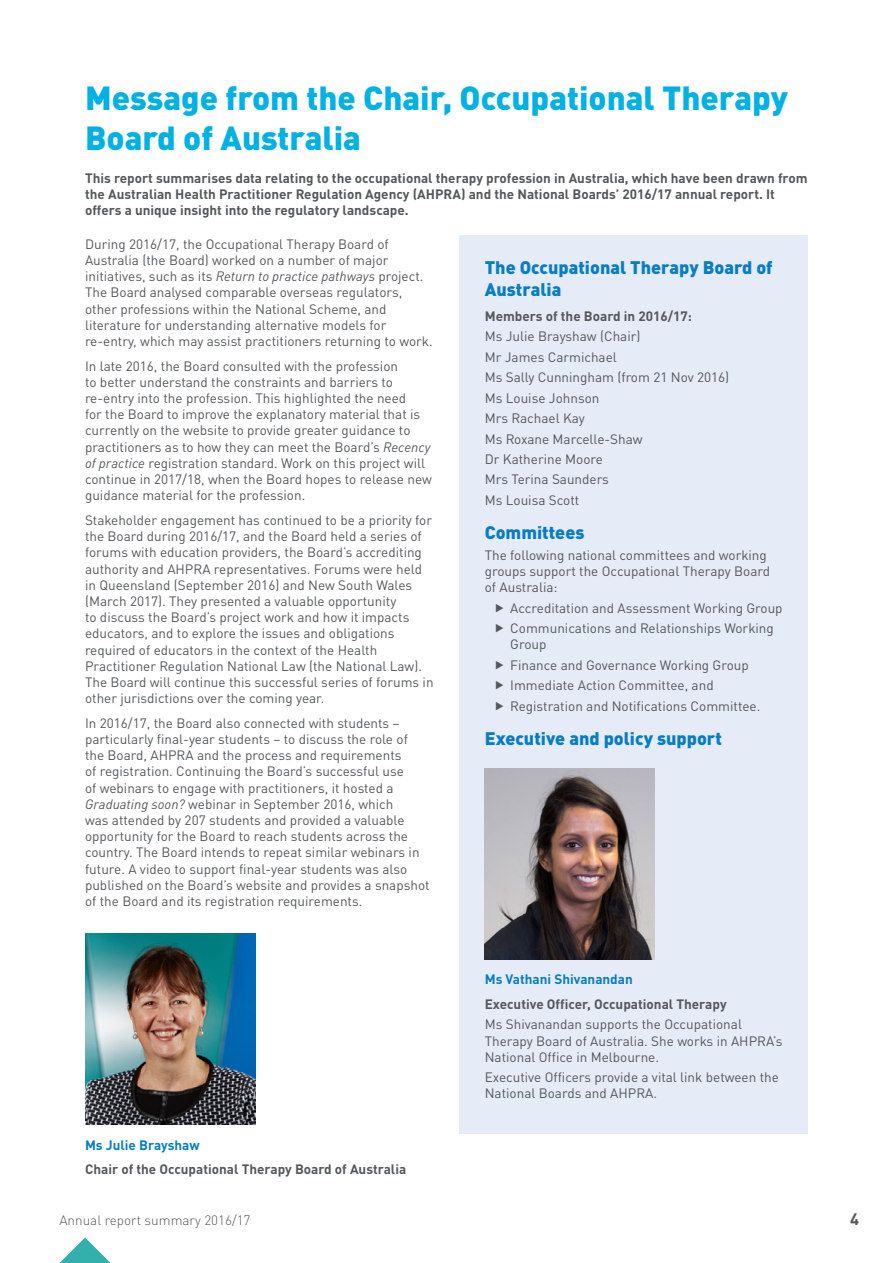
<style>
.page{position:relative;width:893px;height:1263px;background:#fff}
.page>*{position:absolute;margin:0;border:0;box-sizing:border-box;transform-origin:0 0}
.t1{font:900 33px/39.6px "DINOT";color:#00b1e3}
.t2{font:900 18px/21.6px "DINOT";color:#077dc2}
.t3{font:700 16.5px "DINOT";color:#54585b}
.t4{font:13.5px/16.2px "DINOT";color:#54585b}
.t5{font:700 13.5px/16.2px "DINOT";color:#54585b}
.t6{font:700 13.5px "DINOT";color:#077dc2}
.t7{font:300 13.5px "DINOT";color:#54585b}
.s1{font-style:italic}
</style>
<div class="page">
<svg style="left:59px;top:1237px;width:52px;height:26px"></svg>
<img style="left:85px;top:933px;width:170px;height:192px">
<div style="left:459px;top:235px;width:349px;height:899px;background:#e5ebf7"></div>
<img style="left:485px;top:768px;width:170px;height:191px">
<h1 class="t1" style="left:85px;top:77px;width:704px">Message from the Chair, Occupational Therapy<br>Board of Australia</h1>
<p class="t5" style="left:85px;top:170px;width:724px">This report summarises data relating to the occupational therapy profession in Australia, which have been drawn from the Australian Health Practitioner Regulation Agency (AHPRA) and the National Boards’ 2016/17 annual report. It offers a unique insight into the regulatory landscape.</p>
<p class="t4" style="left:85px;top:235px;width:349px">During 2016/17, the Occupational Therapy Board of Australia (the Board) worked on a number of major initiatives, such as its <span class="s1">Return to practice pathways</span> project.<br>The Board analysed comparable overseas regulators, other professions within the National Scheme, and literature for understanding alternative models for re-entry, which may assist practitioners returning to work.</p>
<p class="t4" style="left:85px;top:357px;width:348px">In late 2016, the Board consulted with the profession<br>to better understand the constraints and barriers to re-entry into the profession. This highlighted the need<br>for the Board to improve the explanatory material that is currently on the website to provide greater guidance to practitioners as to how they can meet the Board’s <span class="s1">Recency of practice</span> registration standard. Work on this project will continue in 2017/18, when the Board hopes to release new guidance material for the profession.</p>
<p class="t4" style="left:85px;top:512px;width:350px">Stakeholder engagement has continued to be a priority for the Board during 2016/17, and the Board held a series of forums with education providers, the Board’s accrediting authority and AHPRA representatives. Forums were held in Queensland (September 2016) and New South Wales (March 2017). They presented a valuable opportunity<br>to discuss the Board’s project work and how it impacts educators, and to explore the issues and obligations required of educators in the context of the Health Practitioner Regulation National Law (the National Law).<br>The Board will continue this successful series of forums in other jurisdictions over the coming year.</p>
<p class="t4" style="left:85px;top:715px;width:346px">In 2016/17, the Board also connected with students – particularly final-year students – to discuss the role of the Board, AHPRA and the process and requirements<br>of registration. Continuing the Board’s successful use<br>of webinars to engage with practitioners, it hosted a <span class="s1">Graduating soon?</span> webinar in September 2016, which<br>was attended by 207 students and provided a valuable opportunity for the Board to reach students across the country. The Board intends to repeat similar webinars in future. A video to support final-year students was also published on the Board’s website and provides a snapshot of the Board and its registration requirements.</p>
<h2 class="t2" style="left:485px;top:256px;width:289px">The Occupational Therapy Board of<br>Australia</h2>
<p class="t5" style="left:485px;top:307px;width:209px">Members of the Board in 2016/17:</p>
<p class="t4" style="left:485px;top:326px;width:246px;line-height:20.4px">Ms Julie Brayshaw (Chair)<br>Mr James Carmichael<br>Ms Sally Cunningham (from 21 Nov 2016)<br>Ms Louise Johnson<br>Mrs Rachael Kay<br>Ms Roxane Marcelle-Shaw<br>Dr Katherine Moore<br>Mrs Terina Saunders<br>Ms Louisa Scott</p>
<h2 class="t2" style="left:485px;top:521px;width:101px">Committees</h2>
<p class="t4" style="left:485px;top:546px;width:287px">The following national committees and working groups support the Occupational Therapy Board of Australia:</p>
<p class="t4" style="left:510px;top:597px;width:274px;line-height:20.4px">Accreditation and Assessment Working Group<br>Communications and Relationships Working</p>
<p class="t4" style="left:510px;top:634px;width:252px;line-height:20.4px">Group<br>Finance and Governance Working Group<br>Immediate Action Committee, and<br>Registration and Notifications Committee.</p>
<h2 class="t2" style="left:485px;top:727px;width:239px">Executive and policy support</h2>
<p class="t6" style="left:85px;top:1136px;width:116px">Ms Julie Brayshaw</p>
<p class="t5" style="left:85px;top:1161px;width:323px">Chair of the Occupational Therapy Board of Australia</p>
<p class="t6" style="left:485px;top:970px;width:150px">Ms Vathani Shivanandan</p>
<p class="t5" style="left:485px;top:995px;width:243px">Executive Officer, Occupational Therapy</p>
<p class="t4" style="left:485px;top:1016px;width:299px">Ms Shivanandan supports the Occupational<br>Therapy Board of Australia. She works in AHPRA’s<br>National Office in Melbourne.</p>
<p class="t4" style="left:485px;top:1069px;width:296px">Executive Officers provide a vital link between the<br>National Boards and AHPRA.</p>
<p class="t7" style="left:60px;top:1211px;width:193px">Annual report summary 2016/17</p>
<p class="t3" style="left:850px;top:1208px;width:10px">4</p>
</div>
